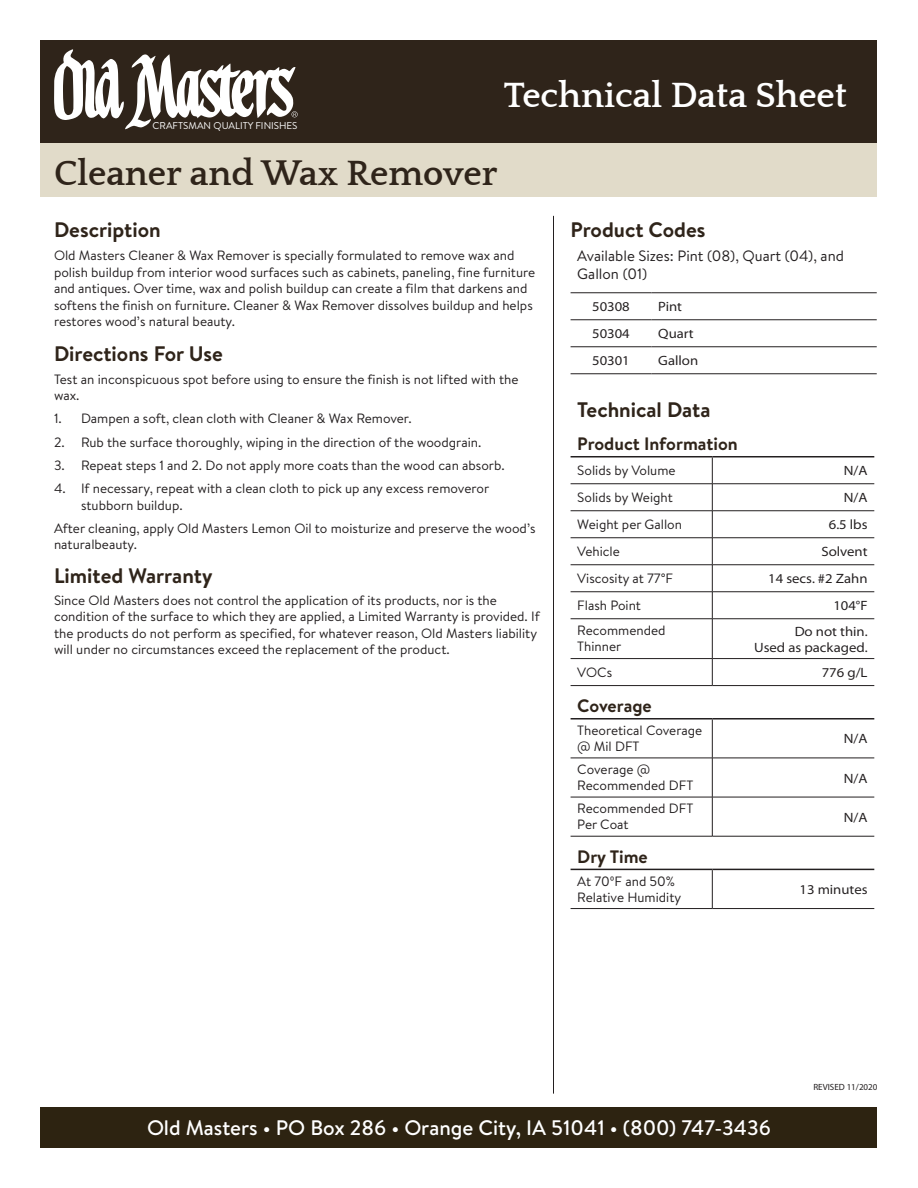
<style>
.page{position:relative;width:918px;height:1188px;background:#fff}
.page>*{position:absolute;margin:0;border:0;box-sizing:border-box;transform-origin:0 0}
.t1{font:700 36px "Quattrocento";color:#2f241a}
.t2{font:700 36px "Quattrocento";color:#fff}
.t3{font:700 21px "Brandon Text";color:#2f241a}
.t4{font:500 21px "Brandon Text";color:#fff}
.t5{font:700 18px "Brandon Text";color:#2f241a}
.t6{font:15px/18px "Brandon Text";color:#231f20}
.t7{font:13.5px/16.5px "Brandon Text";color:#231f20}
.Paragraph_Style_1{font:semi-expanded 13.5px/16.2px "Myriad Pro";color:#231f20;text-align:right}
.t8{font:9.9px "Brandon Text";color:#fff}
.t9{font:9px "Myriad Pro";color:#231f20}
</style>
<div class="page">
<div style="left:40px;top:143px;width:838px;height:54px;background:#e1dbc9"></div>
<div style="left:40px;top:40px;width:838px;height:103px;background:#2f241a"></div>
<hr style="left:571px;top:293px;width:81px;height:1px;background:#231f20">
<hr style="left:652px;top:293px;width:225px;height:1px;background:#231f20">
<hr style="left:571px;top:320px;width:81px;height:1px;background:#231f20">
<hr style="left:652px;top:320px;width:225px;height:1px;background:#231f20">
<hr style="left:571px;top:347px;width:81px;height:1px;background:#231f20">
<hr style="left:652px;top:347px;width:225px;height:1px;background:#231f20">
<hr style="left:571px;top:374px;width:81px;height:1px;background:#231f20">
<hr style="left:652px;top:374px;width:225px;height:1px;background:#231f20">
<hr style="left:571px;top:456px;width:141px;height:1px;background:#231f20">
<hr style="left:712px;top:456px;width:162px;height:1px;background:#231f20">
<hr style="left:571px;top:483px;width:141px;height:1px;background:#231f20">
<hr style="left:712px;top:483px;width:162px;height:1px;background:#231f20">
<hr style="left:571px;top:510px;width:141px;height:1px;background:#231f20">
<hr style="left:712px;top:510px;width:162px;height:1px;background:#231f20">
<hr style="left:571px;top:537px;width:141px;height:1px;background:#231f20">
<hr style="left:712px;top:537px;width:162px;height:1px;background:#231f20">
<hr style="left:571px;top:564px;width:141px;height:1px;background:#231f20">
<hr style="left:712px;top:564px;width:162px;height:1px;background:#231f20">
<hr style="left:571px;top:591px;width:141px;height:1px;background:#231f20">
<hr style="left:712px;top:591px;width:162px;height:1px;background:#231f20">
<svg style="left:712px;top:457px;width:1px;height:161px"></svg>
<hr style="left:571px;top:618px;width:141px;height:1px;background:#231f20">
<hr style="left:712px;top:618px;width:162px;height:1px;background:#231f20">
<hr style="left:712px;top:619px;width:1px;height:39px;background:#231f20">
<hr style="left:571px;top:658px;width:141px;height:1px;background:#231f20">
<hr style="left:712px;top:658px;width:162px;height:1px;background:#231f20">
<svg style="left:712px;top:659px;width:1px;height:26px"></svg>
<hr style="left:571px;top:685px;width:141px;height:1px;background:#231f20">
<hr style="left:712px;top:685px;width:162px;height:1px;background:#231f20">
<hr style="left:571px;top:718px;width:141px;height:2px;background:#231f20">
<hr style="left:712px;top:718px;width:162px;height:2px;background:#231f20">
<hr style="left:712px;top:720px;width:1px;height:38px;background:#231f20">
<hr style="left:571px;top:758px;width:141px;height:1px;background:#231f20">
<hr style="left:712px;top:758px;width:162px;height:1px;background:#231f20">
<hr style="left:712px;top:758px;width:1px;height:39px;background:#231f20">
<hr style="left:571px;top:797px;width:141px;height:1px;background:#231f20">
<hr style="left:712px;top:797px;width:162px;height:1px;background:#231f20">
<hr style="left:712px;top:797px;width:1px;height:39px;background:#231f20">
<hr style="left:571px;top:836px;width:141px;height:1px;background:#231f20">
<hr style="left:712px;top:836px;width:162px;height:1px;background:#231f20">
<hr style="left:571px;top:869px;width:141px;height:1px;background:#231f20">
<hr style="left:712px;top:869px;width:162px;height:1px;background:#231f20">
<hr style="left:712px;top:870px;width:1px;height:38px;background:#231f20">
<hr style="left:571px;top:908px;width:141px;height:1px;background:#231f20">
<hr style="left:712px;top:908px;width:162px;height:1px;background:#231f20">
<hr style="left:553px;top:216px;width:1px;height:877px;background:#231f20">
<div style="left:40px;top:1107px;width:838px;height:41px;background:#2d2311"></div>
<svg style="left:54px;top:49px;width:244px;height:80px"></svg>
<p class="t8" style="left:153px;top:119px;width:146px">CRAFTSMAN QUALITY FINISHES</p>
<p class="t2" style="left:504px;top:76px;width:345px">Technical Data Sheet</p>
<p class="t1" style="left:54px;top:155px;width:445px">Cleaner and Wax Remover</p>
<p class="t3" style="left:54px;top:216px;width:108px">Description</p>
<p class="t7" style="left:54px;top:247px;width:483px">Old Masters Cleaner &amp; Wax Remover is specially formulated to remove wax and polish buildup from interior wood surfaces such as cabinets, paneling, fine furniture and antiques. Over time, wax and polish buildup can create a film that darkens and softens the finish on furniture. Cleaner &amp; Wax Remover dissolves buildup and helps restores wood’s natural beauty.</p>
<p class="t3" style="left:54px;top:339px;width:170px">Directions For Use</p>
<p class="t7" style="left:54px;top:370px;width:466px">Test an inconspicuous spot before using to ensure the finish is not lifted with the wax.</p>
<p class="t7" style="left:54px;top:410px;width:359px">1. Dampen a soft, clean cloth with Cleaner &amp; Wax Remover.</p>
<p class="t7" style="left:54px;top:433px;width:429px">2. Rub the surface thoroughly, wiping in the direction of the woodgrain.</p>
<p class="t7" style="left:54px;top:456px;width:452px">3. Repeat steps 1 and 2. Do not apply more coats than the wood can absorb.</p>
<p class="t7" style="left:81px;top:480px;width:410px;text-indent:-27px">4. If necessary, repeat with a clean cloth to pick up any excess removeror stubborn buildup.</p>
<p class="t7" style="left:54px;top:519px;width:483px">After cleaning, apply Old Masters Lemon Oil to moisturize and preserve the wood’s naturalbeauty.</p>
<p class="t3" style="left:54px;top:562px;width:160px">Limited Warranty</p>
<p class="t7" style="left:54px;top:592px;width:487px">Since Old Masters does not control the application of its products, nor is the condition of the surface to which they are applied, a Limited Warranty is provided. If the products do not perform as specified, for whatever reason, Old Masters liability will under no circumstances exceed the replacement of the product.</p>
<p class="t3" style="left:571px;top:216px;width:136px">Product Codes</p>
<p class="t6" style="left:577px;top:247px;width:268px">Available Sizes: Pint (08), Quart (04), and<br>Gallon (01)</p>
<p class="Paragraph_Style_1" style="left:592px;top:298px;width:39px">50308</p>
<p class="Paragraph_Style_1" style="left:658px;top:298px;width:25px">Pint</p>
<p class="Paragraph_Style_1" style="left:592px;top:325px;width:39px">50304</p>
<p class="Paragraph_Style_1" style="left:658px;top:325px;width:37px">Quart</p>
<p class="Paragraph_Style_1" style="left:592px;top:352px;width:39px">50301</p>
<p class="Paragraph_Style_1" style="left:658px;top:352px;width:41px">Gallon</p>
<p class="t3" style="left:577px;top:395px;width:135px">Technical Data</p>
<p class="t5" style="left:577px;top:431px;width:162px">Product Information</p>
<p class="t7" style="left:577px;top:462px;width:100px">Solids by Volume</p>
<p class="Paragraph_Style_1" style="left:844px;top:462px;width:25px">N/A</p>
<p class="t7" style="left:577px;top:489px;width:97px">Solids by Weight</p>
<p class="Paragraph_Style_1" style="left:844px;top:489px;width:25px">N/A</p>
<p class="t7" style="left:577px;top:516px;width:106px">Weight per Gallon</p>
<p class="Paragraph_Style_1" style="left:829px;top:516px;width:40px">6.5 lbs</p>
<p class="t7" style="left:577px;top:543px;width:44px">Vehicle</p>
<p class="Paragraph_Style_1" style="left:821px;top:543px;width:48px">Solvent</p>
<p class="t7" style="left:577px;top:570px;width:97px">Viscosity at 77°F</p>
<p class="Paragraph_Style_1" style="left:768px;top:570px;width:101px">14 secs. #2 Zahn</p>
<p class="t7" style="left:577px;top:597px;width:65px">Flash Point</p>
<p class="Paragraph_Style_1" style="left:833px;top:597px;width:36px">104°F</p>
<p class="t7" style="left:577px;top:622px;width:90px">Recommended<br>Thinner</p>
<p class="Paragraph_Style_1" style="left:754px;top:623px;width:115px">Do not thin.<br>Used as packaged.</p>
<p class="t7" style="left:577px;top:663px;width:36px">VOCs</p>
<p class="Paragraph_Style_1" style="left:822px;top:664px;width:47px">776 g/L</p>
<p class="t5" style="left:577px;top:693px;width:76px">Coverage</p>
<p class="t7" style="left:577px;top:722px;width:127px">Theoretical Coverage @ Mil DFT</p>
<p class="Paragraph_Style_1" style="left:844px;top:730px;width:25px">N/A</p>
<p class="t7" style="left:577px;top:761px;width:118px">Coverage @<br>Recommended DFT</p>
<p class="Paragraph_Style_1" style="left:844px;top:770px;width:25px">N/A</p>
<p class="t7" style="left:577px;top:800px;width:118px">Recommended DFT<br>Per Coat</p>
<p class="Paragraph_Style_1" style="left:844px;top:809px;width:25px">N/A</p>
<p class="t5" style="left:577px;top:844px;width:72px">Dry Time</p>
<p class="t7" style="left:577px;top:872px;width:105px">At 70ºF and 50%<br>Relative Humidity</p>
<p class="Paragraph_Style_1" style="left:800px;top:881px;width:69px">13 minutes</p>
<p class="t9" style="left:813px;top:1082px;width:66px">REVISED 11/2020</p>
<p class="t4" style="left:147px;top:1113px;width:625px">Old Masters • PO Box 286 • Orange City, IA 51041 • (800) 747-3436</p>
</div>
